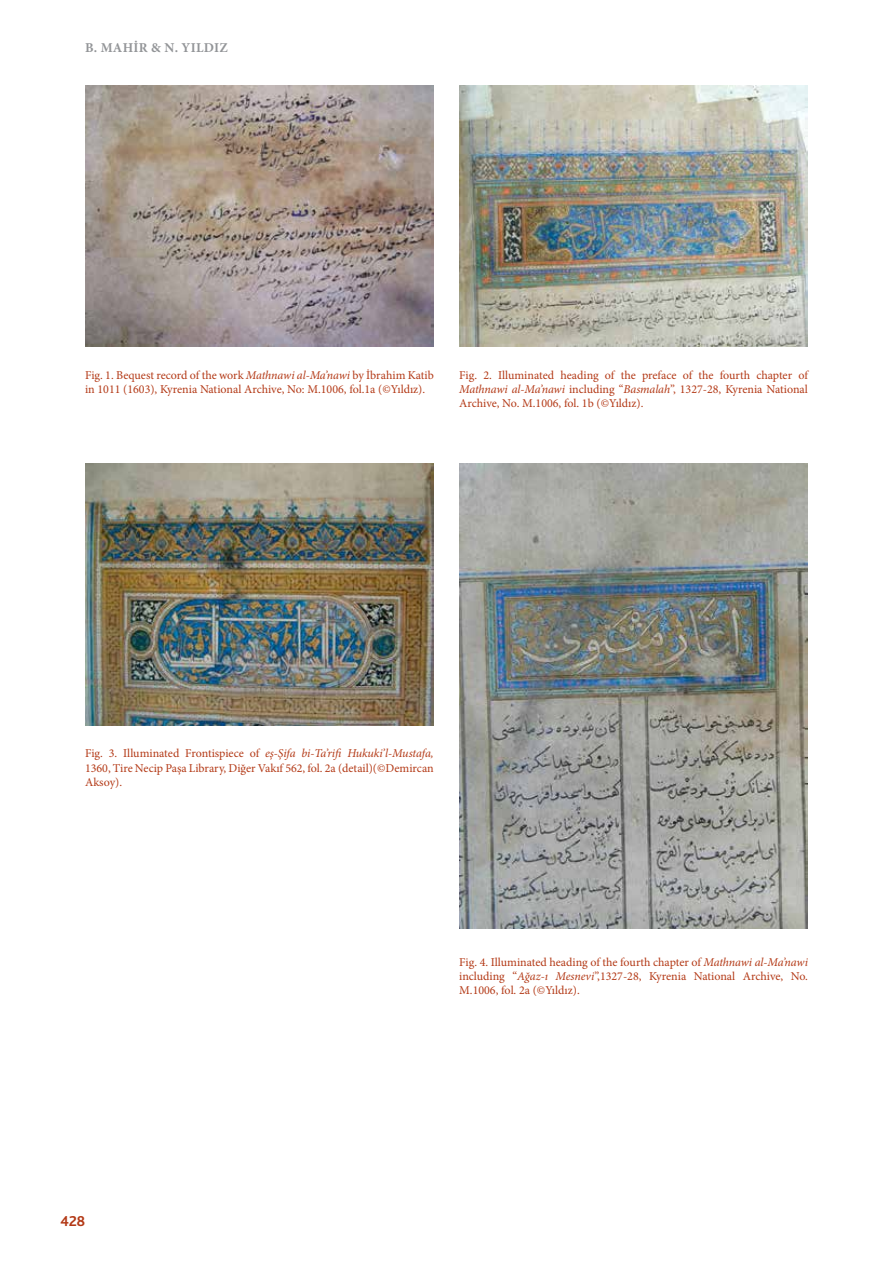
<style>
.page{position:relative;width:893px;height:1263px;background:#fff}
.page>*{position:absolute;margin:0;border:0;box-sizing:border-box;transform-origin:0 0}
.t1{font:700 15px "Bliss";color:#b33916}
.t2{font:700 13.5px "Minion Pro";letter-spacing:.02em;color:#939598}
.t3{font:12px/14.4px "Minion Pro";color:#b33916;text-align:justify}
.s1{font-style:italic}
</style>
<div class="page">
<img style="left:85px;top:85px;width:349px;height:262px">
<img style="left:85px;top:463px;width:349px;height:262px">
<img style="left:459px;top:85px;width:349px;height:262px">
<img style="left:459px;top:463px;width:349px;height:466px">
<p class="t2" style="left:85px;top:39px;width:144px">B. MAHİR &amp; N. YILDIZ</p>
<p class="t3" style="left:85px;top:368px;width:350px">Fig. 1. Bequest record of the work <span class="s1">Mathnawi al-Ma’nawi</span> by İbrahim Katib in 1011 (1603), Kyrenia National Archive, No: M.1006, fol.1a (©Yıldız).</p>
<p class="t3" style="left:459px;top:368px;width:350px">Fig. 2. Illuminated heading of the preface of the fourth chapter of <span class="s1">Mathnawi al-Ma’nawi</span> including “<span class="s1">Basmalah</span>”, 1327-28, Kyrenia National Archive, No. M.1006, fol. 1b (©Yıldız).</p>
<p class="t3" style="left:85px;top:746px;width:350px">Fig. 3. Illuminated Frontispiece of <span class="s1">eş-Şifa bi-Ta’rifi Hukuki’l-Mustafa, </span>1360, Tire Necip Paşa Library, Diğer Vakıf 562, fol. 2a (detail)(©Demircan Aksoy).</p>
<p class="t3" style="left:459px;top:954px;width:350px">Fig. 4. Illuminated heading of the fourth chapter of <span class="s1">Mathnawi al-Ma’nawi </span>including “<span class="s1">Ağaz-ı Mesnevi</span>”,1327-28, Kyrenia National Archive, No.<br>M.1006, fol. 2a (©Yıldız).</p>
<p class="t1" style="left:61px;top:1213px;width:26px">428</p>
</div>
